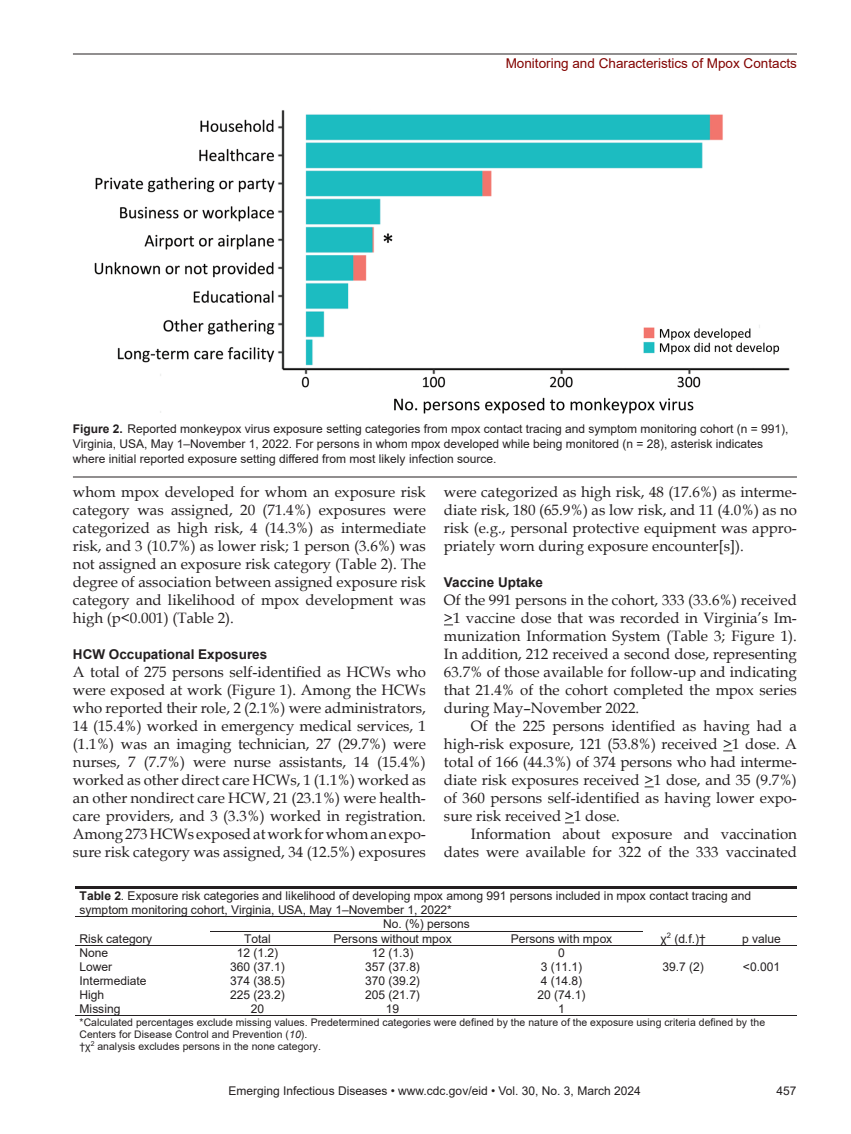
<style>
.page{position:relative;width:851px;height:1134px;background:#fff}
.page>*{position:absolute;margin:0;border:0;box-sizing:border-box;transform-origin:0 0}
.t1{font:15px/18px "Book Antiqua";color:#231f20;text-align:justify}
.t2{font:13.5px "Arial";color:#820301}
.t3{font:700 13.5px "Arial";color:#231f20}
.t4{font:12px/15px "Arial";color:#231f20}
.t5{font:10.5px/12px "Arial";color:#231f20}
.s1{font-weight:700}
.s2{font-style:italic}
</style>
<div class="page">
<hr style="left:73px;top:54px;width:723px;height:1px;background:#231f20">
<img style="left:94px;top:110px;width:696px;height:304px">
<hr style="left:73px;top:477px;width:723px;height:1px;background:#231f20">
<hr style="left:75px;top:886px;width:721px;height:3px;background:#231f20">
<hr style="left:75px;top:916px;width:135px;height:1px;background:#231f20">
<hr style="left:211px;top:916px;width:431px;height:1px;background:#231f20">
<hr style="left:643px;top:916px;width:80px;height:1px;background:#231f20">
<hr style="left:724px;top:916px;width:72px;height:1px;background:#231f20">
<hr style="left:210px;top:931px;width:95px;height:1px;background:#231f20">
<hr style="left:305px;top:931px;width:175px;height:1px;background:#231f20">
<hr style="left:481px;top:931px;width:161px;height:1px;background:#231f20">
<hr style="left:75px;top:945px;width:135px;height:1px;background:#231f20">
<hr style="left:211px;top:945px;width:94px;height:1px;background:#231f20">
<hr style="left:305px;top:945px;width:175px;height:1px;background:#231f20">
<hr style="left:481px;top:945px;width:161px;height:1px;background:#231f20">
<hr style="left:643px;top:945px;width:80px;height:1px;background:#231f20">
<hr style="left:724px;top:945px;width:72px;height:1px;background:#231f20">
<hr style="left:75px;top:1015px;width:135px;height:1px;background:#231f20">
<hr style="left:211px;top:1015px;width:94px;height:1px;background:#231f20">
<hr style="left:305px;top:1015px;width:175px;height:1px;background:#231f20">
<hr style="left:481px;top:1015px;width:161px;height:1px;background:#231f20">
<hr style="left:643px;top:1015px;width:80px;height:1px;background:#231f20">
<hr style="left:724px;top:1015px;width:72px;height:1px;background:#231f20">
<p class="t2" style="left:505px;top:54px;width:293px">Monitoring and Characteristics of Mpox Contacts</p>
<p class="t4" style="left:73px;top:421px;width:717px"><span class="s1">Figure 2.</span> Reported monkeypox virus exposure setting categories from mpox contact tracing and symptom monitoring cohort (n = 991),<br>Virginia, USA, May 1–November 1, 2022. For persons in whom mpox developed while being monitored (n = 28), asterisk indicates where initial reported exposure setting differed from most likely infection source.</p>
<p class="t1" style="left:73px;top:482px;width:354px">whom mpox developed for whom an exposure risk category was assigned, 20 (71.4%) exposures were categorized as high risk, 4 (14.3%) as intermediate risk, and 3 (10.7%) as lower risk; 1 person (3.6%) was not assigned an exposure risk category (Table 2). The degree of association between assigned exposure risk category and likelihood of mpox development was high (p&lt;0.001) (Table 2).</p>
<p class="t3" style="left:73px;top:645px;width:196px">HCW Occupational Exposures</p>
<p class="t1" style="left:73px;top:663px;width:354px">A total of 275 persons self-identified as HCWs who were exposed at work (Figure 1). Among the HCWs who reported their role, 2 (2.1%) were administrators, 14 (15.4%) worked in emergency medical services, 1 (1.1%) was an imaging technician, 27 (29.7%) were nurses, 7 (7.7%) were nurse assistants, 14 (15.4%) worked as other direct care HCWs, 1 (1.1%) worked as an other nondirect care HCW, 21 (23.1%) were health&shy;care providers, and 3 (3.3%) worked in registration.<br>Among 273 HCWs exposed at work for whom an expo&shy;sure risk category was assigned, 34 (12.5%) exposures</p>
<p class="t1" style="left:444px;top:482px;width:354px">were categorized as high risk, 48 (17.6%) as interme&shy;diate risk, 180 (65.9%) as low risk, and 11 (4.0%) as no risk (e.g., personal protective equipment was appro&shy;priately worn during exposure encounter[s]).</p>
<p class="t3" style="left:444px;top:573px;width:101px">Vaccine Uptake</p>
<p class="t1" style="left:444px;top:591px;width:354px">Of the 991 persons in the cohort, 333 (33.6%) received &gt;1 vaccine dose that was recorded in Virginia’s Im&shy;munization Information System (Table 3; Figure 1).<br>In addition, 212 received a second dose, representing 63.7% of those available for follow-up and indicating that 21.4% of the cohort completed the mpox series during May–November 2022.</p>
<p class="t1" style="left:444px;top:717px;width:354px;text-indent:27px">Of the 225 persons identified as having had a high-risk exposure, 121 (53.8%) received &gt;1 dose. A total of 166 (44.3%) of 374 persons who had interme&shy;diate risk exposures received &gt;1 dose, and 35 (9.7%) of 360 persons self-identified as having lower expo&shy;sure risk received &gt;1 dose.</p>
<p class="t1" style="left:444px;top:825px;width:354px;text-align:right">Information about exposure and vaccination dates were available for 322 of the 333 vaccinated</p>
<p class="t4" style="left:80px;top:889px;width:673px;line-height:13.6px"><span class="s1">Table 2</span>. Exposure risk categories and likelihood of developing mpox among 991 persons included in mpox contact tracing and symptom monitoring cohort, Virginia, USA, May 1–November 1, 2022*</p>
<p class="t4" style="left:80px;top:931px;width:74px">Risk category</p>
<p class="t4" style="left:383px;top:916px;width:88px">No. (%) persons</p>
<p class="t4" style="left:660px;top:931px;width:47px">χ<sup>2</sup> (d.f.)†</p>
<p class="t4" style="left:244px;top:931px;width:28px">Total</p>
<p class="t4" style="left:333px;top:931px;width:120px">Persons without mpox</p>
<p class="t4" style="left:510px;top:931px;width:103px">Persons with mpox</p>
<p class="t4" style="left:742px;top:931px;width:40px">p value</p>
<p class="t4" style="left:80px;top:946px;width:30px">None</p>
<p class="t4" style="left:237px;top:946px;width:43px">12 (1.2)</p>
<p class="t4" style="left:372px;top:946px;width:43px">12 (1.3)</p>
<p class="t4" style="left:558px;top:946px;width:8px">0</p>
<p class="t4" style="left:80px;top:959px;width:34px">Lower</p>
<p class="t4" style="left:230px;top:959px;width:56px">360 (37.1)</p>
<p class="t4" style="left:365px;top:959px;width:56px">357 (37.8)</p>
<p class="t4" style="left:541px;top:959px;width:43px">3 (11.1)</p>
<p class="t4" style="left:662px;top:959px;width:43px">39.7 (2)</p>
<p class="t4" style="left:743px;top:959px;width:39px">&lt;0.001</p>
<p class="t4" style="left:80px;top:973px;width:68px">Intermediate</p>
<p class="t4" style="left:230px;top:973px;width:56px">374 (38.5)</p>
<p class="t4" style="left:365px;top:973px;width:56px">370 (39.2)</p>
<p class="t4" style="left:541px;top:973px;width:43px">4 (14.8)</p>
<p class="t4" style="left:80px;top:987px;width:26px">High</p>
<p class="t4" style="left:230px;top:987px;width:56px">225 (23.2)</p>
<p class="t4" style="left:365px;top:987px;width:56px">205 (21.7)</p>
<p class="t4" style="left:537px;top:987px;width:50px">20 (74.1)</p>
<p class="t4" style="left:80px;top:1001px;width:42px">Missing</p>
<p class="t4" style="left:251px;top:1001px;width:15px">20</p>
<p class="t4" style="left:386px;top:1001px;width:15px">19</p>
<p class="t4" style="left:558px;top:1001px;width:8px">1</p>
<p class="t5" style="left:80px;top:1016px;width:687px">*Calculated percentages exclude missing values. Predetermined categories were defined by the nature of the exposure using criteria defined by the<br>Centers for Disease Control and Prevention (<span class="s2">10</span>).<br>†χ<sup>2</sup> analysis excludes persons in the none category.</p>
<p class="t4" style="left:228px;top:1084px;width:413px">Emerging Infectious Diseases • www.cdc.gov/eid • Vol. 30, No. 3, March 2024</p>
<p class="t4" style="left:776px;top:1084px;width:22px">457</p>
</div>
